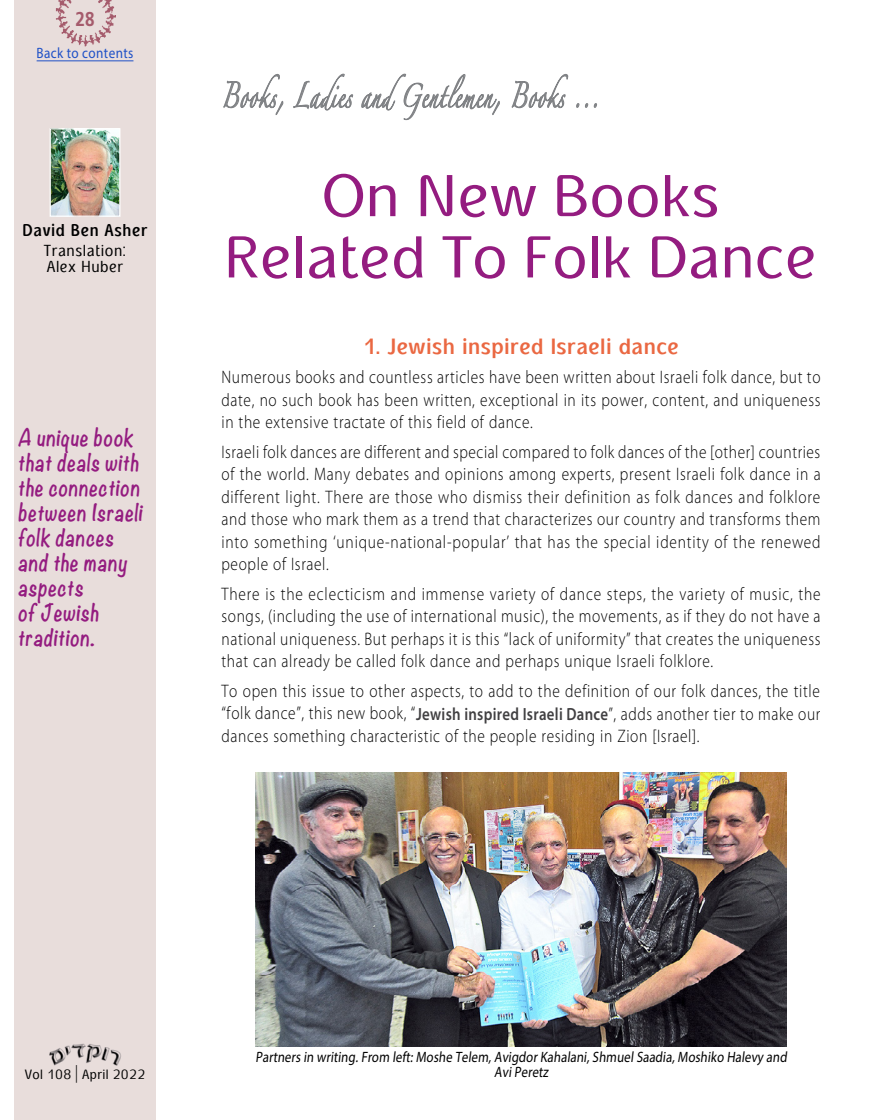
<style>
.page{position:relative;width:886px;height:1120px;background:#fff}
.page>*{position:absolute;margin:0;border:0;box-sizing:border-box;transform-origin:0 0}
.t1{font:60px/61.2px "Typogarph";color:#941c80;text-align:center;scale:.95 1}
.t2{font:700 22.5px "Typogarph";letter-spacing:.02em;color:#ea6842;scale:.9 1}
.t3{font:700 21.25px/25px "Noteworthy";color:#941c80;scale:.85 1}
.t4{font:700 20px "Frutiger";color:#a55b6c;scale:.85 1}
.t5{font:300 18.12px/22.5px "Myriad Pro";letter-spacing:.04em;color:#000;text-align:justify;scale:.85 1}
.t6{font:700 17.5px "Typogarph";letter-spacing:.04em;color:#000;scale:.85 1}
.t7{font:16.25px/16.2px "Typogarph";letter-spacing:.04em;color:#000;scale:.85 1}
.t8{font:15px/15px "Myriad Pro";color:#000;text-align:center;scale:.85 1}
.t9{font:15px "Myriad Pro";letter-spacing:.03em;color:#1f51c7;scale:.88 1}
.t10{font:13.75px "Typogarph";letter-spacing:.03em;color:#000;scale:.85 1}
.s1{font-weight:600;font-size:17.62px;color:#414042}
</style>
<div class="page">
<div style="left:14px;top:0;width:142px;height:1120px;background:#e8dddb"></div>
<img style="left:49px;top:1043px;width:72px;height:23px">
<img style="left:55px;top:0;width:60px;height:47px">
<img style="left:52px;top:130px;width:66px;height:85px">
<div style="left:50px;top:128px;width:70px;height:89px;border:1px solid #fff"></div>
<img style="left:255px;top:772px;width:532px;height:274px">
<svg style="left:223px;top:73px;width:61px;height:42px"></svg>
<svg style="left:293px;top:73px;width:61px;height:38px"></svg>
<svg style="left:361px;top:73px;width:139px;height:48px"></svg>
<svg style="left:511px;top:74px;width:58px;height:35px"></svg>
<svg style="left:576px;top:103px;width:21px;height:5px"></svg>
<hr style="left:37px;top:61px;width:96px;height:1px;background:#1f51c7">
<p class="t4" style="left:76px;top:8px;width:24px">28</p>
<p class="t9" style="left:37px;top:44px;width:112px">Back to contents</p>
<p class="t6" style="left:23px;top:218px;width:148px">David Ben Asher</p>
<p class="t7" style="left:44px;top:243px;width:98px">Translation:<br>Alex Huber</p>
<p class="t3" style="left:18px;top:424px;width:152px">A unique book that deals with the connection between Israeli folk dances and the many aspects<br>of Jewish tradition.</p>
<h1 class="t1" style="left:225px;top:168px;width:625px">On New Books<br>Related To Folk Dance</h1>
<p class="t2" style="left:363px;top:330px;width:353px">1. Jewish inspired Israeli dance</p>
<p class="t5" style="left:221px;top:366px;width:706px">Numerous books and countless articles have been written about Israeli folk dance, but to date, no such book has been written, exceptional in its power, content, and uniqueness in the extensive tractate of this field of dance.</p>
<p class="t5" style="left:221px;top:441px;width:706px">Israeli folk dances are different and special compared to folk dances of the [other] countries of the world. Many debates and opinions among experts, present Israeli folk dance in a different light. There are those who dismiss their definition as folk dances and folklore and those who mark them as a trend that characterizes our country and transforms them into something ‘unique-national-popular’ that has the special identity of the renewed people of Israel.</p>
<p class="t5" style="left:221px;top:583px;width:706px">There is the eclecticism and immense variety of dance steps, the variety of music, the songs, (including the use of international music), the movements, as if they do not have a national uniqueness. But perhaps it is this “lack of uniformity” that creates the uniqueness that can already be called folk dance and perhaps unique Israeli folklore.</p>
<p class="t5" style="left:221px;top:680px;width:706px">To open this issue to other aspects, to add to the definition of our folk dances, the title “folk dance”, this new book, “<span class="s1">Jewish inspired Israeli Dance</span>”, adds another tier to make our dances something characteristic of the people residing in Zion [Israel].</p>
<p class="t10" style="left:25px;top:1065px;width:143px">Vol 108 | April 2022</p>
<p class="t8" style="left:256px;top:1049px;width:629px">Partners in writing.From left:Moshe Telem,Avigdor Kahalani,ShmuelSaadia,Moshiko Halevy and<br>AviPeretz</p>
</div>
